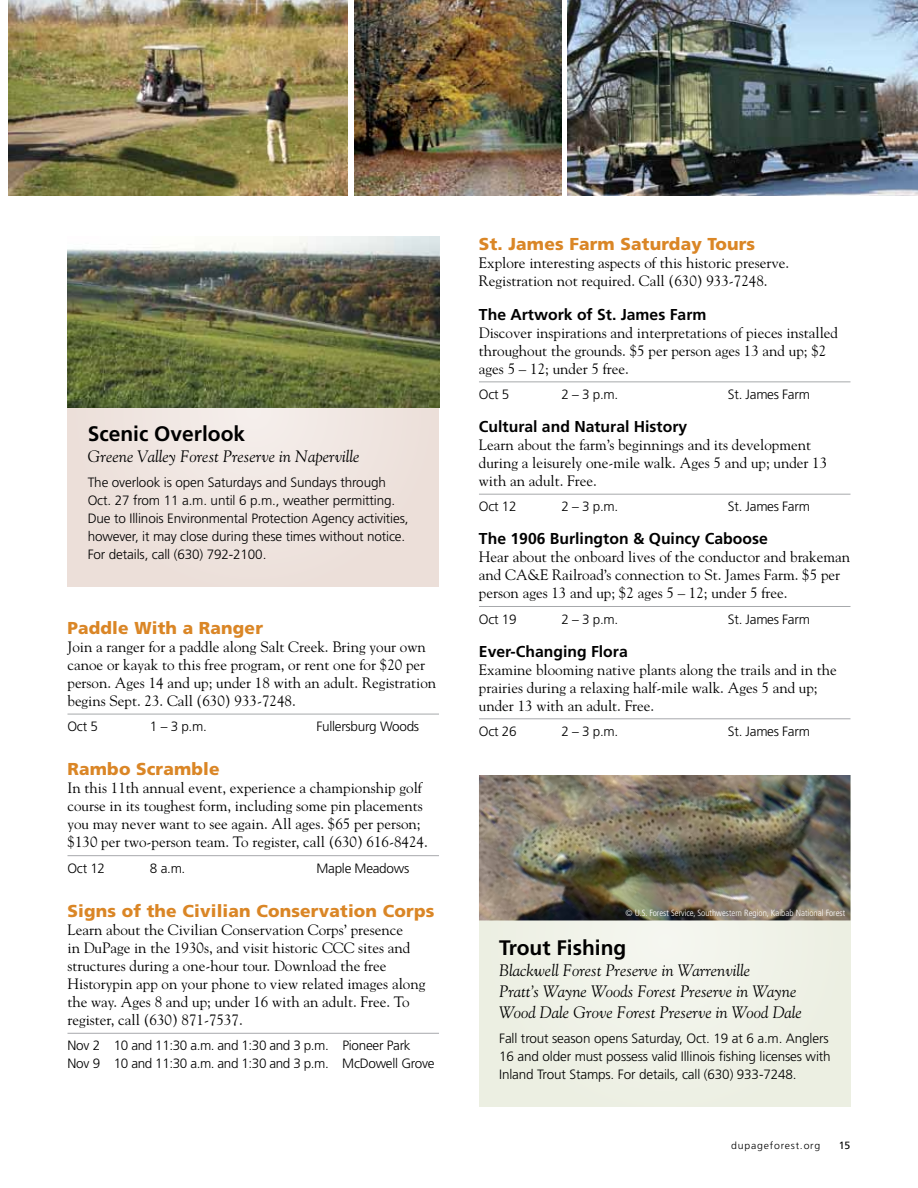
<style>
.page{position:relative;width:918px;height:1188px;background:#fff}
.page>*{position:absolute;margin:0;border:0;box-sizing:border-box;transform-origin:0 0}
.t1{font:700 21px "Frutiger";color:#000}
.t2{font:900 17.25px "Frutiger";letter-spacing:.01em;color:#da8626}
.t3{font:italic 16.5px/21px "Goudy";color:#000}
.t4{font:700 15.75px "Frutiger";color:#000}
.t5{font:15px/18px "Goudy";color:#000}
.t6{font:300 13.5px/18px "Frutiger";letter-spacing:-.01em;color:#000}
.t7{font:10.5px "Frutiger";color:#000}
.t8{font:300 10.05px "Frutiger";letter-spacing:.075em;color:#000;scale:1.05 1}
.t9{font:300 condensed 9px "Frutiger";color:#fff}
</style>
<div class="page">
<hr style="left:68px;top:714px;width:371px;height:1px;background:#a7a9ac">
<hr style="left:68px;top:855px;width:371px;height:1px;background:#a7a9ac">
<hr style="left:68px;top:1033px;width:371px;height:1px;background:#a7a9ac">
<hr style="left:479px;top:382px;width:371px;height:1px;background:#a7a9ac">
<hr style="left:479px;top:494px;width:371px;height:1px;background:#a7a9ac">
<hr style="left:479px;top:606px;width:371px;height:1px;background:#a7a9ac">
<hr style="left:479px;top:719px;width:371px;height:1px;background:#a7a9ac">
<div style="left:68px;top:236px;width:371px;height:350px;background:#ecdfd9"></div>
<img style="left:67px;top:236px;width:372px;height:172px">
<img style="left:9px;top:0;width:338px;height:196px">
<img style="left:568px;top:0;width:350px;height:196px">
<img style="left:354px;top:0;width:207px;height:196px">
<div style="left:479px;top:775px;width:371px;height:332px;background:#ecefe2"></div>
<img style="left:479px;top:775px;width:372px;height:145px">
<h1 class="t1" style="left:88px;top:422px;width:159px">Scenic Overlook</h1>
<p class="t3" style="left:88px;top:446px;width:273px">Greene Valley Forest Preserve in Naperville</p>
<p class="t6" style="left:88px;top:474px;width:322px">The overlook is open Saturdays and Sundays through Oct. 27 from 11 a.m. until 6 p.m., weather permitting.<br>Due to Illinois Environmental Protection Agency activities, however, it may close during these times without notice.<br>For details, call (630) 792-2100.</p>
<p class="t2" style="left:68px;top:617px;width:197px">Paddle With a Ranger</p>
<p class="t5" style="left:68px;top:637px;width:370px">Join a ranger for a paddle along Salt Creek. Bring your own canoe or kayak to this free program, or rent one for $20 per person. Ages 14 and up; under 18 with an adult. Registration begins Sept. 23. Call (630) 933-7248.</p>
<p class="t6" style="left:68px;top:718px;width:32px">Oct 5</p>
<p class="t6" style="left:150px;top:718px;width:58px">1 – 3 p.m.</p>
<p class="t6" style="left:316px;top:718px;width:104px">Fullersburg Woods</p>
<p class="t2" style="left:68px;top:759px;width:154px">Rambo Scramble</p>
<p class="t5" style="left:68px;top:779px;width:362px">In this 11th annual event, experience a championship golf course in its toughest form, including some pin placements you may never want to see again. All ages. $65 per person; $130 per two-person team. To register, call (630) 616-8424.</p>
<p class="t6" style="left:68px;top:859px;width:39px">Oct 12</p>
<p class="t6" style="left:150px;top:859px;width:37px">8 a.m.</p>
<p class="t6" style="left:316px;top:859px;width:94px">Maple Meadows</p>
<p class="t2" style="left:68px;top:901px;width:368px">Signs of the Civilian Conservation Corps</p>
<p class="t5" style="left:68px;top:921px;width:359px">Learn about the Civilian Conservation Corps’ presence<br>in DuPage in the 1930s, and visit historic CCC sites and structures during a one-hour tour. Download the free Historypin app on your phone to view related images along the way. Ages 8 and up; under 16 with an adult. Free. To register, call (630) 871-7537.</p>
<p class="t6" style="left:68px;top:1037px;width:369px;line-height:17.4px">Nov 2 10 and 11:30 a.m. and 1:30 and 3 p.m. Pioneer Park<br>Nov 9 10 and 11:30 a.m. and 1:30 and 3 p.m. McDowell Grove</p>
<p class="t2" style="left:479px;top:233px;width:278px">St. James Farm Saturday Tours</p>
<p class="t5" style="left:479px;top:253px;width:312px">Explore interesting aspects of this historic preserve.<br>Registration not required. Call (630) 933-7248.</p>
<p class="t4" style="left:479px;top:305px;width:229px">The Artwork of St. James Farm</p>
<p class="t5" style="left:479px;top:323px;width:361px">Discover inspirations and interpretations of pieces installed throughout the grounds. $5 per person ages 13 and up; $2 ages 5 – 12; under 5 free.</p>
<p class="t6" style="left:479px;top:386px;width:32px">Oct 5</p>
<p class="t6" style="left:561px;top:386px;width:58px">2 – 3 p.m.</p>
<p class="t6" style="left:728px;top:386px;width:83px">St. James Farm</p>
<p class="t4" style="left:479px;top:417px;width:210px">Cultural and Natural H istory</p>
<p class="t5" style="left:479px;top:436px;width:350px">Learn about the farm’s beginnings and its development during a leisurely one-mile walk. Ages 5 and up; under 13 with an adult. Free.</p>
<p class="t6" style="left:479px;top:498px;width:39px">Oct 12</p>
<p class="t6" style="left:561px;top:498px;width:58px">2 – 3 p.m.</p>
<p class="t6" style="left:728px;top:498px;width:83px">St. James Farm</p>
<p class="t4" style="left:479px;top:529px;width:290px">The 1906 Burlington &amp; Quincy Caboose</p>
<p class="t5" style="left:479px;top:548px;width:373px">Hear about the onboard lives of the conductor and brakeman and CA&amp;E Railroad’s connection to St. James Farm. $5 per person ages 13 and up; $2 ages 5 – 12; under 5 free.</p>
<p class="t6" style="left:479px;top:610px;width:39px">Oct 19</p>
<p class="t6" style="left:561px;top:610px;width:58px">2 – 3 p.m.</p>
<p class="t6" style="left:728px;top:610px;width:83px">St. James Farm</p>
<p class="t4" style="left:479px;top:642px;width:150px">Ever-Changing Flora</p>
<p class="t5" style="left:479px;top:660px;width:359px">Examine blooming native plants along the trails and in the prairies during a relaxing half-mile walk. Ages 5 and up; under 13 with an adult. Free.</p>
<p class="t6" style="left:479px;top:723px;width:39px">Oct 26</p>
<p class="t6" style="left:561px;top:723px;width:58px">2 – 3 p.m.</p>
<p class="t6" style="left:728px;top:723px;width:83px">St. James Farm</p>
<p class="t9" style="left:626px;top:908px;width:221px">© U.S. Forest Service, Southwestern Region, Kaibab National Forest</p>
<h1 class="t1" style="left:499px;top:936px;width:129px">Trout Fishing</h1>
<p class="t3" style="left:499px;top:960px;width:304px">Blackwell Forest Preserve in Warrenville<br>Pratt’s Wayne Woods Forest Preserve in Wayne<br>Wood Dale Grove Forest Preserve in Wood Dale</p>
<p class="t6" style="left:499px;top:1030px;width:333px">Fall trout season opens Saturday, Oct. 19 at 6 a.m. Anglers<br>16 and older must possess valid Illinois fishing licenses with<br>Inland Trout Stamps. For details, call (630) 933-7248.</p>
<p class="t8" style="left:731px;top:1140px;width:86px">dupageforest.org</p>
<p class="t7" style="left:839px;top:1139px;width:13px">15</p>
</div>
